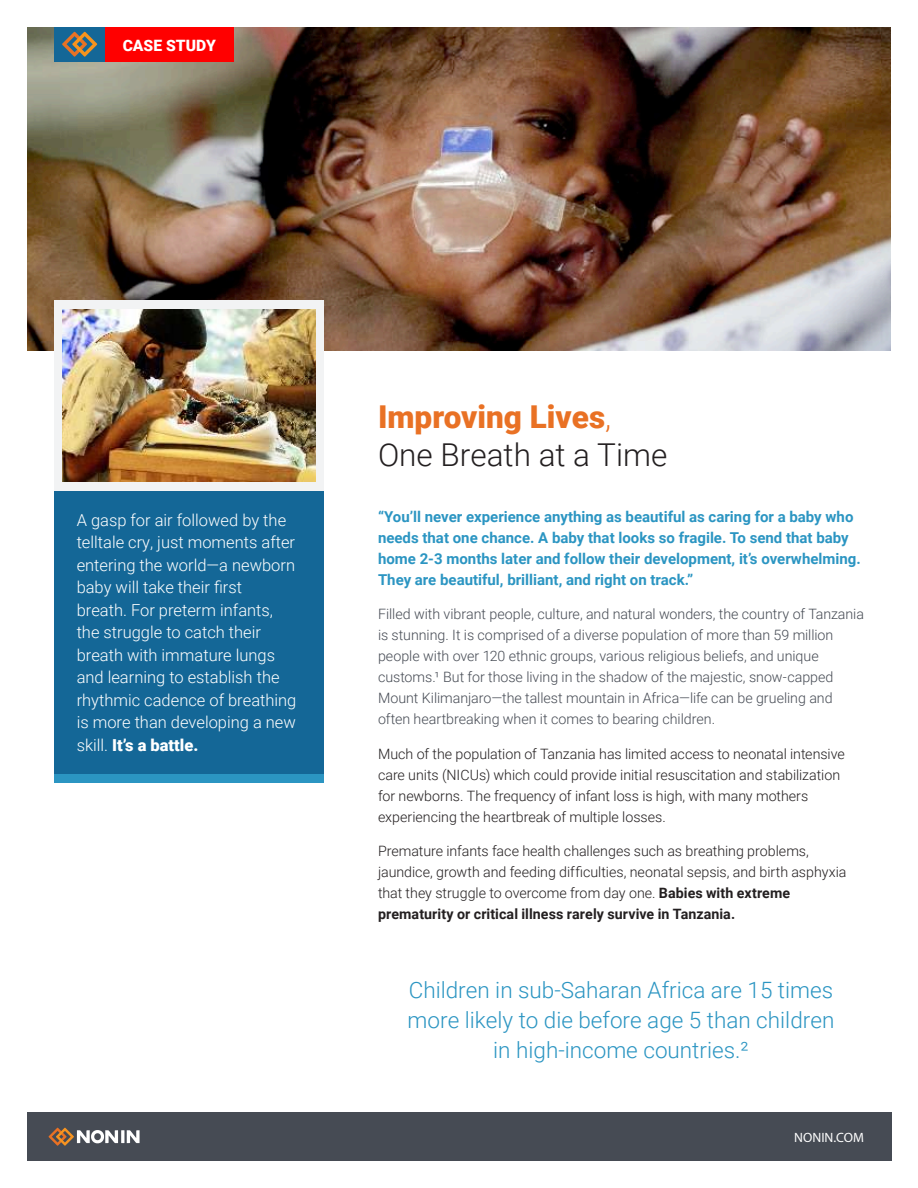
<style>
.page{position:relative;width:918px;height:1188px;background:#fff}
.page>*{position:absolute;margin:0;border:0;box-sizing:border-box;transform-origin:0 0}
.t1{font:300 31.5px/37.8px "Roboto";color:#231f20}
.t2{font:300 22.5px/30px "Roboto";color:#2b95c2;text-align:center}
.t3{font:300 16.5px/22.5px "Roboto";color:#fff}
.t4{font:900 15.6px "Roboto";color:#fff}
.t5{font:700 15px/21px "Roboto";color:#2b95c2}
.t6{font:300 14.25px/21px "Roboto";letter-spacing:-.005em;color:#231f20}
.t7{font:300 14.25px/21px "Roboto";color:#464b54}
.t8{font:13.5px "Myriad Pro";color:#fff}
.s1{font-weight:900}
.s2{font-weight:900;color:#e97124}
.s3{color:#e97124}
.s4{font-weight:700}
</style>
<div class="page">
<img style="left:27px;top:27px;width:864px;height:324px">
<div style="left:54px;top:490px;width:270px;height:284px;background:#146797"></div>
<div style="left:54px;top:774px;width:270px;height:9px;background:#2b95c2"></div>
<div style="left:54px;top:300px;width:270px;height:190px;background:#f2f3f4"></div>
<img style="left:62px;top:309px;width:254px;height:172px">
<div style="left:27px;top:1112px;width:864px;height:49px;background:#464b54"></div>
<svg style="left:49px;top:1128px;width:91px;height:18px"></svg>
<div style="left:54px;top:27px;width:51px;height:34px;background:#146797"></div>
<div style="left:105px;top:27px;width:128px;height:34px;background:#f00"></div>
<svg style="left:62px;top:32px;width:35px;height:25px"></svg>
<p class="t4" style="left:123px;top:39px;width:95px">CASE STUDY</p>
<p class="t3" style="left:77px;top:510px;width:221px">A gasp for air followed by the telltale cry, just moments after entering the world—a newborn baby will take their first breath. For preterm infants, the struggle to catch their breath with immature lungs and learning to establish the rhythmic cadence of breathing is more than developing a new skill. <span class="s1">It’s a battle.</span></p>
<h1 class="t1" style="left:378px;top:400px;width:291px"><span class="s2">Improving Lives</span><span class="s3">,<br></span>One Breath at a Time</h1>
<p class="t5" style="left:378px;top:507px;width:484px">“You’ll never experience anything as beautiful as caring for a baby who needs that one chance. A baby that looks so fragile. To send that baby home 2-3 months later and follow their development, it’s overwhelming.<br>They are beautiful, brilliant, and right on track.”</p>
<p class="t7" style="left:378px;top:605px;width:488px">Filled with vibrant people, culture, and natural wonders, the country of Tanzania is stunning. It is comprised of a diverse population of more than 59 million people with over 120 ethnic groups, various religious beliefs, and unique customs.¹ But for those living in the shadow of the majestic, snow-capped Mount Kilimanjaro—the tallest mountain in Africa—life can be grueling and often heartbreaking when it comes to bearing children.</p>
<p class="t6" style="left:378px;top:744px;width:468px">Much of the population of Tanzania has limited access to neonatal intensive care units (NICUs) which could provide initial resuscitation and stabilization for newborns. The frequency of infant loss is high, with many mothers experiencing the heartbreak of multiple losses.</p>
<p class="t6" style="left:378px;top:842px;width:470px">Premature infants face health challenges such as breathing problems, jaundice, growth and feeding difficulties, neonatal sepsis, and birth asphyxia that they struggle to overcome from day one. <span class="s4">Babies with extreme prematurity or critical illness rarely survive in Tanzania.</span></p>
<h2 class="t2" style="left:408px;top:976px;width:428px">Children in sub-Saharan Africa are 15 times more likely to die before age 5 than children in high-income countries.²</h2>
<p class="t8" style="left:794px;top:1130px;width:71px">NONIN.COM</p>
</div>
